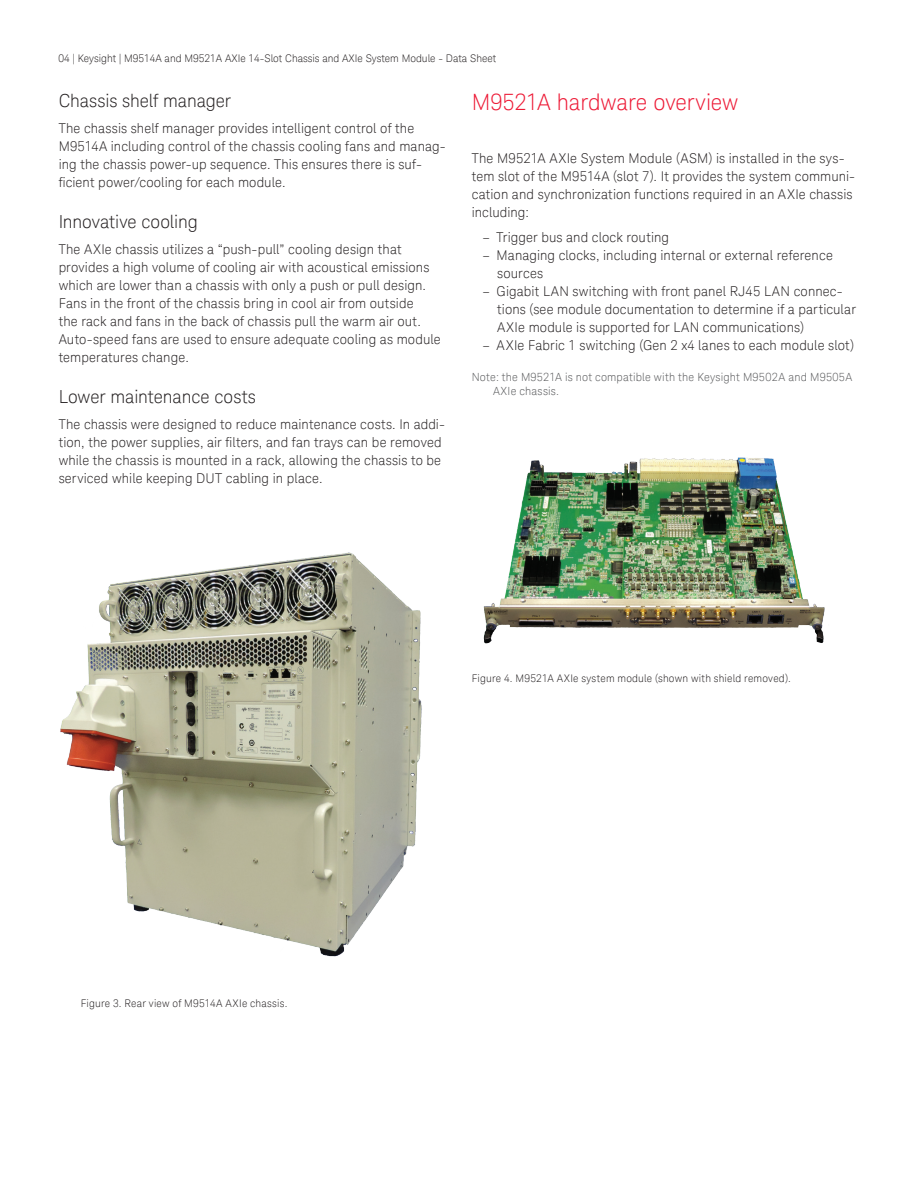
<style>
.page{position:relative;width:918px;height:1188px;background:#fff}
.page>*{position:absolute;margin:0;border:0;box-sizing:border-box;transform-origin:0 0}
.t1{font:300 22.5px "Keysight Sans";letter-spacing:-.005em;color:#ed1a36}
.t2{font:300 18px "Keysight Sans";letter-spacing:-.005em;color:#231f20}
.t3{font:300 13.5px/18px "Keysight Sans";letter-spacing:.01em;color:#231f20}
.t4{font:300 11.25px/13.5px "Keysight Sans";letter-spacing:.02em;color:#57585a}
.t5{font:300 10.5px "Keysight Sans";letter-spacing:.01em;color:#231f20}
</style>
<div class="page">
<img style="left:60px;top:552px;width:362px;height:405px">
<img style="left:483px;top:457px;width:342px;height:187px">
<p class="t5" style="left:59px;top:52px;width:439px">04 | Keysight | M9514A and M9521A AXIe 14-Slot Chassis and AXIe System Module - Data Sheet</p>
<h2 class="t2" style="left:59px;top:90px;width:174px">Chassis shelf manager</h2>
<p class="t3" style="left:59px;top:120px;width:389px">The chassis shelf manager provides intelligent control of the M9514A including control of the chassis cooling fans and manag&shy;ing the chassis power-up sequence. This ensures there is suf&shy;ficient power/cooling for each module.</p>
<h2 class="t2" style="left:59px;top:211px;width:141px">Innovative cooling</h2>
<p class="t3" style="left:59px;top:241px;width:384px">The AXIe chassis utilizes a “push-pull” cooling design that provides a high volume of cooling air with acoustical emissions which are lower than a chassis with only a push or pull design.<br>Fans in the front of the chassis bring in cool air from outside<br>the rack and fans in the back of chassis pull the warm air out.<br>Auto-speed fans are used to ensure adequate cooling as module temperatures change.</p>
<h2 class="t2" style="left:59px;top:386px;width:199px">Lower maintenance costs</h2>
<p class="t3" style="left:59px;top:416px;width:388px">The chassis were designed to reduce maintenance costs. In addi&shy;tion, the power supplies, air filters, and fan trays can be removed while the chassis is mounted in a rack, allowing the chassis to be serviced while keeping DUT cabling in place.</p>
<h1 class="t1" style="left:472px;top:89px;width:268px">M9521A hardware overview</h1>
<p class="t3" style="left:472px;top:149px;width:385px">The M9521A AXIe System Module (ASM) is installed in the sys&shy;tem slot of the M9514A (slot 7). It provides the system communi&shy;cation and synchronization functions required in an AXIe chassis including:</p>
<p class="t3" style="left:482px;top:228px;width:188px">– Trigger bus and clock routing</p>
<p class="t3" style="left:497px;top:246px;width:337px;text-indent:-15px">– Managing clocks, including internal or external reference sources</p>
<p class="t3" style="left:497px;top:282px;width:360px;text-indent:-15px">– Gigabit LAN switching with front panel RJ45 LAN connec&shy;tions (see module documentation to determine if a particular<br>AXIe module is supported for LAN communications)</p>
<p class="t3" style="left:482px;top:336px;width:373px">– AXIe Fabric 1 switching (Gen 2 x4 lanes to each module slot)</p>
<p class="t4" style="left:493px;top:371px;width:361px;text-indent:-21px">Note: the M9521A is not compatible with the Keysight M9502A and M9505A<br>AXIe chassis.</p>
<p class="t5" style="left:472px;top:672px;width:321px">Figure 4. M9521A AXIe system module (shown with shield removed).</p>
<p class="t5" style="left:81px;top:997px;width:208px">Figure 3. Rear view of M9514A AXIe chassis.</p>
</div>
